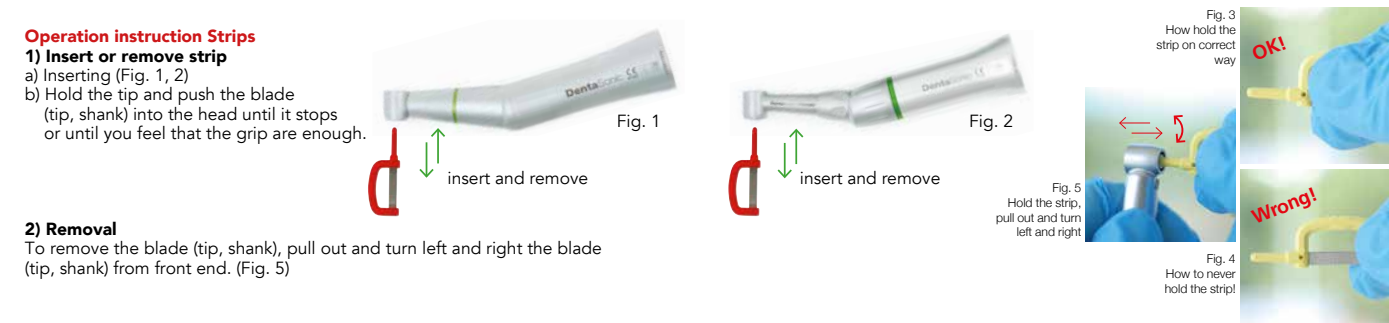
<style>
.page{position:relative;width:1389px;height:323px;background:#fff}
.page>*{position:absolute;margin:0;border:0;box-sizing:border-box;transform-origin:0 0}
.t1{font:700 19.6px "Frutiger LT Std";color:#e30613}
.t2{font:17.5px/19.2px "Avenir";color:#000}
.t3{font:900 17.5px "Avenir";color:#000}
.t4{font:900 17.5px "Avenir";color:#cd1719}
.t5{font:300 12.25px/14.9px "Helvetica Neue";color:#000;text-align:right}
</style>
<div class="page">
<img style="left:738px;top:33px;width:290px;height:99px">
<img style="left:728px;top:127px;width:33px;height:89px">
<hr style="left:795px;top:130px;width:2px;height:34px;background:#3fa535">
<svg style="left:787px;top:127px;width:18px;height:12px"></svg>
<hr style="left:784px;top:143px;width:2px;height:34px;background:#3fa535">
<svg style="left:777px;top:167px;width:15px;height:12px"></svg>
<img style="left:382px;top:28px;width:296px;height:105px">
<img style="left:368px;top:127px;width:32px;height:89px">
<hr style="left:437px;top:129px;width:2px;height:34px;background:#3fa535">
<svg style="left:429px;top:127px;width:18px;height:12px"></svg>
<hr style="left:426px;top:142px;width:1px;height:34px;background:#3fa535">
<svg style="left:419px;top:167px;width:15px;height:11px"></svg>
<img style="left:1240px;top:7px;width:149px;height:157px">
<img style="left:1240px;top:169px;width:149px;height:153px">
<img style="left:1085px;top:88px;width:150px;height:153px">
<hr style="left:1120px;top:122px;width:30px;height:1px;background:#e30613">
<svg style="left:1118px;top:116px;width:9px;height:14px"></svg>
<hr style="left:1132px;top:132px;width:30px;height:1px;background:#e30613">
<svg style="left:1155px;top:126px;width:8px;height:14px"></svg>
<svg style="left:1174px;top:115px;width:11px;height:28px"></svg>
<svg style="left:1251px;top:36px;width:35px;height:25px"></svg>
<p class="t4" style="left:25px;top:21px;width:232px">Operation instruction Strips</p>
<p class="t3" style="left:25px;top:40px;width:204px">1) Insert or remove strip</p>
<p class="t2" style="left:25px;top:65px;width:165px">a) Inserting (Fig. 1, 2)</p>
<p class="t2" style="left:25px;top:85px;width:271px">b) Hold the tip and push the blade</p>
<p class="t2" style="left:44px;top:104px;width:295px">(tip, shank) into the head until it stops</p>
<p class="t2" style="left:44px;top:123px;width:324px">or until you feel that the grip are enough.</p>
<p class="t2" style="left:448px;top:169px;width:142px">insert and remove</p>
<p class="t3" style="left:25px;top:214px;width:93px">2) Removal</p>
<p class="t2" style="left:25px;top:239px;width:579px">To remove the blade (tip, shank), pull out and turn left and right the blade (tip, shank) from front end. (Fig. 5)</p>
<p class="t2" style="left:617px;top:111px;width:46px">Fig. 1</p>
<p class="t2" style="left:800px;top:169px;width:142px">insert and remove</p>
<p class="t2" style="left:969px;top:111px;width:46px">Fig. 2</p>
<p class="t5" style="left:996px;top:179px;width:87px">Fig. 5<br>Hold the strip, pull out and turn left and right</p>
<p class="t5" style="left:1156px;top:7px;width:81px">Fig. 3<br>How hold the strip on correct way</p>
<p class="t5" style="left:1165px;top:250px;width:73px;text-align:justify;text-indent:42px">Fig. 4<br>How to never hold the strip!</p>
<p class="t1" style="left:1249px;top:207px;width:70px;rotate:-22deg">Wrong!</p>
</div>
